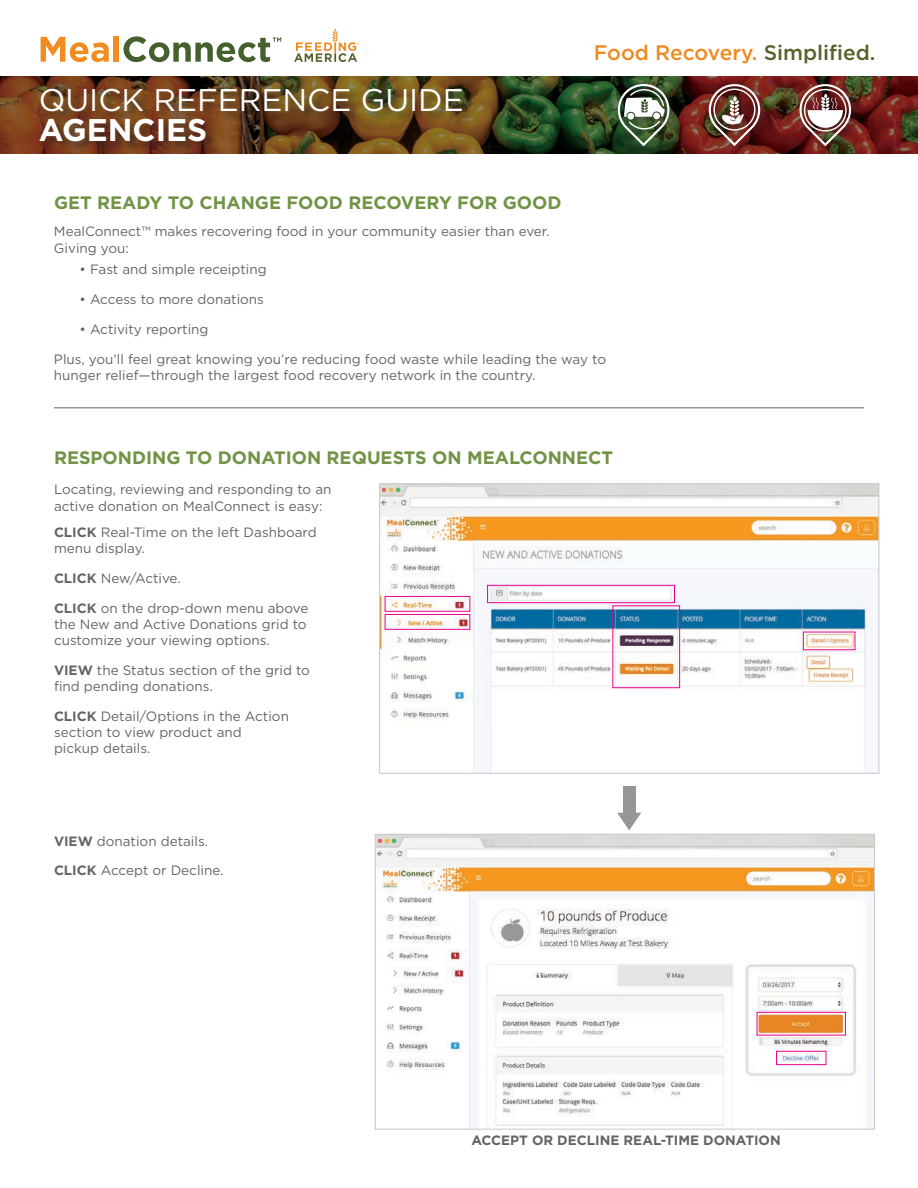
<style>
.page{position:relative;width:918px;height:1188px;background:#fff}
.page>*{position:absolute;margin:0;border:0;box-sizing:border-box;transform-origin:0 0}
.t1{font:31.35px "Gotham";color:#fff}
.t2{font:700 31.35px "Gotham";color:#fff}
.t3{font:500 21px "Gotham";color:#ef8a21}
.t4{font:700 18px "Gotham";color:#709345}
.t5{font:13.5px/16.2px "Gotham";color:#636466}
.t6{font:700 13.5px "Gotham";color:#636466}
.s1{color:#56632b}
.s2{font-weight:700}
</style>
<div class="page">
<img style="left:0;top:77px;width:918px;height:76px">
<div style="left:614px;top:80px;width:247px;height:75px;background:#231f20;opacity:.59"></div>
<img style="left:709px;top:84px;width:51px;height:62px">
<svg style="left:618px;top:84px;width:51px;height:62px"></svg>
<img style="left:800px;top:84px;width:51px;height:62px">
<div style="left:804px;top:89px;width:43px;height:43px;border:1px solid #fff;border-radius:50%"></div>
<div style="left:41px;top:87px;width:433px;height:65px;background:#231f20;opacity:.59"></div>
<img style="left:377px;top:836px;width:496px;height:292px">
<div style="left:375px;top:834px;width:500px;height:296px;border:1px solid #c7c9cb"></div>
<div style="left:757px;top:1012px;width:89px;height:24px;border:1px solid #ec008c"></div>
<div style="left:776px;top:1051px;width:50px;height:14px;border:1px solid #ec008c"></div>
<img style="left:381px;top:485px;width:496px;height:287px">
<div style="left:379px;top:483px;width:500px;height:291px;border:1px solid #c7c9cb"></div>
<div style="left:385px;top:596px;width:85px;height:16px;border:1px solid #ec008c"></div>
<div style="left:487px;top:585px;width:188px;height:18px;border:1px solid #ec008c"></div>
<div style="left:385px;top:614px;width:85px;height:16px;border:1px solid #ec008c"></div>
<div style="left:612px;top:605px;width:68px;height:83px;border:1px solid #ec008c"></div>
<svg style="left:294px;top:29px;width:65px;height:33px"></svg>
<svg style="left:41px;top:37px;width:68px;height:25px"></svg>
<div style="left:114px;top:36px;width:5px;height:26px;background:#f28c20"></div>
<svg style="left:124px;top:36px;width:157px;height:26px"></svg>
<hr style="left:54px;top:407px;width:810px;height:1px;background:#636466">
<div style="left:623px;top:786px;width:13px;height:34px;background:#949698"></div>
<svg style="left:617px;top:813px;width:24px;height:17px"></svg>
<h1 class="t1" style="left:39px;top:80px;width:426px">QUICK REFERENCE GUIDE</h1>
<h1 class="t2" style="left:39px;top:110px;width:170px">AGENCIES</h1>
<h2 class="t3" style="left:594px;top:39px;width:283px">Food Recovery. <span class="s1">Simplified.</span></h2>
<h3 class="t4" style="left:54px;top:191px;width:509px">GET READY TO CHANGE FOOD RECOVERY FOR GOOD</h3>
<p class="t5" style="left:54px;top:223px;width:497px">MealConnect™ makes recovering food in your community easier than ever.<br>Giving you:</p>
<p class="t5" style="left:80px;top:260px;width:189px">• Fast and simple receipting</p>
<p class="t5" style="left:80px;top:290px;width:186px">• Access to more donations</p>
<p class="t5" style="left:80px;top:320px;width:131px">• Activity reporting</p>
<p class="t5" style="left:54px;top:350px;width:554px">Plus, you’ll feel great knowing you’re reducing food waste while leading the way to hunger relief—through the largest food recovery network in the country.</p>
<h3 class="t4" style="left:54px;top:445px;width:561px">RESPONDING TO DONATION REQUESTS ON MEALCONNECT</h3>
<p class="t5" style="left:54px;top:481px;width:279px">Locating, reviewing and responding to an active donation on MealConnect is easy:</p>
<p class="t5" style="left:54px;top:524px;width:264px"><span class="s2">CLICK</span> Real-Time on the left Dashboard menu display.</p>
<p class="t5" style="left:54px;top:570px;width:128px"><span class="s2">CLICK</span> New/Active.</p>
<p class="t5" style="left:54px;top:600px;width:256px"><span class="s2">CLICK</span> on the drop-down menu above the New and Active Donations grid to customize your viewing options.</p>
<p class="t5" style="left:54px;top:662px;width:258px"><span class="s2">VIEW</span> the Status section of the grid to find pending donations.</p>
<p class="t5" style="left:54px;top:708px;width:237px"><span class="s2">CLICK</span> Detail/Options in the Action section to view product and pickup details.</p>
<p class="t5" style="left:54px;top:832px;width:156px"><span class="s2">VIEW</span> donation details.</p>
<p class="t5" style="left:54px;top:862px;width:171px"><span class="s2">CLICK</span> Accept or Decline.</p>
<p class="t6" style="left:471px;top:1131px;width:311px">ACCEPT OR DECLINE REAL-TIME DONATION</p>
</div>
